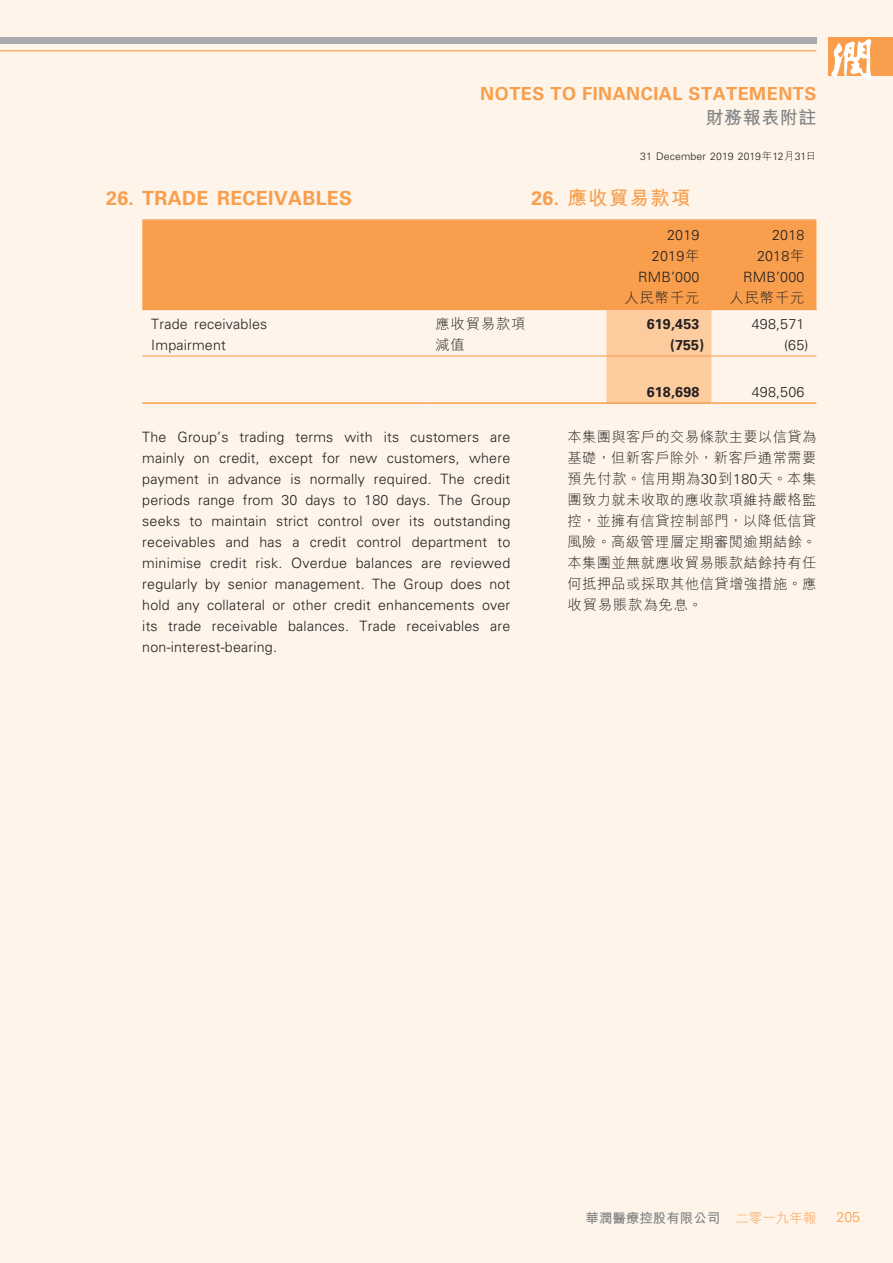
<style>
.page{position:relative;width:893px;height:1263px;background:#fef4e9}
.page>*{position:absolute;margin:0;border:0;box-sizing:border-box;transform-origin:0 0}
._03_H1{font:700 19.5px "Univers LT Std";letter-spacing:.015em;color:#f89e4d}
._03_H1-2{font:700 19.5px "M Hei HK";letter-spacing:.065em;color:#f89e4d}
.t1{font:700 18px "Univers LT Std";letter-spacing:.03em;color:#f89e4d}
.t2{font:700 18px "M Hei HK";letter-spacing:.03em;color:#808285}
._12___P2{font:300 14.25px/21px "Univers LT Std";letter-spacing:.015em;color:#231f20;text-align:justify}
._12___P2-2{font:300 14.25px/21px "M Hei HK";letter-spacing:.03em;color:#231f20;text-align:justify}
._01_Body_Text{font:300 14.25px "Univers LT Std";letter-spacing:.015em;color:#231f20}
._15_Table_Stub{font:300 14.25px "Univers LT Std";letter-spacing:.015em;color:#231f20}
._01_Body_Text-2{font:700 14.25px "Univers LT Std";letter-spacing:.015em;color:#231f20}
._01_Body_Text-3{font:300 14.25px "M Hei HK";letter-spacing:.065em;color:#231f20}
._15_Table_Stub-2{font:300 14.25px "M Hei HK";letter-spacing:.065em;color:#231f20}
.t3{font:300 14.25px "Univers LT Std";color:#f89e4d}
.t4{font:700 13.5px "M Hei HK";color:#808285}
.t5{font:300 10.5px "Univers LT Std";letter-spacing:.005em;color:#231f20}
.s1{font-family:"M Hei HK"}
.s2{font-family:"Univers LT Std"}
.s3{font-weight:300;color:#f89e4d}
</style>
<div class="page">
<div style="left:0;top:37px;width:816px;height:7px;background:#a8a9ad"></div>
<div style="left:828px;top:37px;width:65px;height:39px;background:#f89e4d"></div>
<svg style="left:831px;top:39px;width:41px;height:42px"></svg>
<hr style="left:0;top:50px;width:816px;height:1px;background:#f89e4d">
<div style="left:142px;top:221px;width:674px;height:88px;background:#f89e4d"></div>
<div style="left:606px;top:310px;width:105px;height:92px;background:#fccb9e"></div>
<hr style="left:142px;top:219px;width:284px;height:2px;background:#f89e4d">
<hr style="left:426px;top:219px;width:180px;height:2px;background:#f89e4d">
<hr style="left:606px;top:219px;width:105px;height:2px;background:#f89e4d">
<hr style="left:711px;top:219px;width:105px;height:2px;background:#f89e4d">
<hr style="left:142px;top:309px;width:284px;height:1px;background:#f89e4d">
<hr style="left:426px;top:309px;width:180px;height:1px;background:#f89e4d">
<hr style="left:606px;top:309px;width:105px;height:1px;background:#f89e4d">
<hr style="left:711px;top:309px;width:105px;height:1px;background:#f89e4d">
<hr style="left:142px;top:355px;width:284px;height:2px;background:#f89e4d">
<hr style="left:426px;top:355px;width:180px;height:2px;background:#f89e4d">
<hr style="left:606px;top:355px;width:105px;height:2px;background:#f89e4d">
<hr style="left:711px;top:355px;width:105px;height:2px;background:#f89e4d">
<hr style="left:142px;top:402px;width:284px;height:2px;background:#f89e4d">
<hr style="left:426px;top:402px;width:180px;height:2px;background:#f89e4d">
<hr style="left:606px;top:402px;width:105px;height:2px;background:#f89e4d">
<hr style="left:711px;top:402px;width:105px;height:2px;background:#f89e4d">
<p class="_03_H1" style="left:106px;top:186px;width:247px">26. TRADE RECEIVABLES</p>
<p class="t1" style="left:480px;top:83px;width:338px">NOTES TO FINANCIAL STATEMENTS</p>
<p class="t2" style="left:706px;top:104px;width:112px">財務報表附註</p>
<p class="t5" style="left:640px;top:150px;width:178px">31 December 2019 2019<span class="s1">年</span>12<span class="s1">月</span>31<span class="s1">日</span></p>
<p class="_03_H1-2" style="left:531px;top:183px;width:161px"><span class="s2">26.</span> 應收貿易款項</p>
<p class="_01_Body_Text" style="left:667px;top:226px;width:34px">2019</p>
<p class="_01_Body_Text" style="left:772px;top:226px;width:34px">2018</p>
<p class="_01_Body_Text" style="left:652px;top:247px;width:49px">2019<span class="s1">年</span></p>
<p class="_01_Body_Text" style="left:757px;top:247px;width:49px">2018<span class="s1">年</span></p>
<p class="_01_Body_Text" style="left:638px;top:268px;width:63px">RMB’000</p>
<p class="_01_Body_Text" style="left:743px;top:268px;width:63px">RMB’000</p>
<p class="_01_Body_Text-3" style="left:624px;top:288px;width:76px">人民幣千元</p>
<p class="_01_Body_Text-3" style="left:729px;top:288px;width:76px">人民幣千元</p>
<p class="_15_Table_Stub" style="left:151px;top:316px;width:118px">Trade receivables</p>
<p class="_15_Table_Stub-2" style="left:435px;top:314px;width:92px">應收貿易款項</p>
<p class="_01_Body_Text-2" style="left:647px;top:316px;width:54px">619,453</p>
<p class="_01_Body_Text" style="left:752px;top:316px;width:54px">498,571</p>
<p class="_15_Table_Stub" style="left:151px;top:337px;width:76px">Impairment</p>
<p class="_15_Table_Stub-2" style="left:435px;top:335px;width:31px">減值</p>
<p class="_01_Body_Text-2" style="left:670px;top:337px;width:36px">(755)</p>
<p class="_01_Body_Text" style="left:784px;top:337px;width:26px">(65)</p>
<p class="_01_Body_Text-2" style="left:647px;top:383px;width:54px">618,698</p>
<p class="_01_Body_Text" style="left:752px;top:383px;width:54px">498,506</p>
<p class="_12___P2" style="left:142px;top:427px;width:370px">The Group’s trading terms with its customers are mainly on credit, except for new customers, where payment in advance is normally required. The credit periods range from 30 days to 180 days. The Group seeks to maintain strict control over its outstanding receivables and has a credit control department to minimise credit risk. Overdue balances are reviewed regularly by senior management. The Group does not hold any collateral or other credit enhancements over its trade receivable balances. Trade receivables are non-interest-bearing.</p>
<p class="_12___P2-2" style="left:567px;top:426px;width:250px">本集團與客戶的交易條款主要以信貸為基礎，但新客戶除外，新客戶通常需要預先付款。信用期為<span class="s2">30</span>到<span class="s2">180</span>天。本集團致力就未收取的應收款項維持嚴格監控，並擁有信貸控制部門，以降低信貸風險。高級管理層定期審閱逾期結餘。本集團並無就應收貿易賬款結餘持有任何抵押品或採取其他信貸增強措施。應收貿易賬款為免息。</p>
<p class="t4" style="left:585px;top:1208px;width:233px">華潤醫療控股有限公司 <span class="s3">二零一九年報</span></p>
<p class="t3" style="left:836px;top:1209px;width:25px">205</p>
</div>
